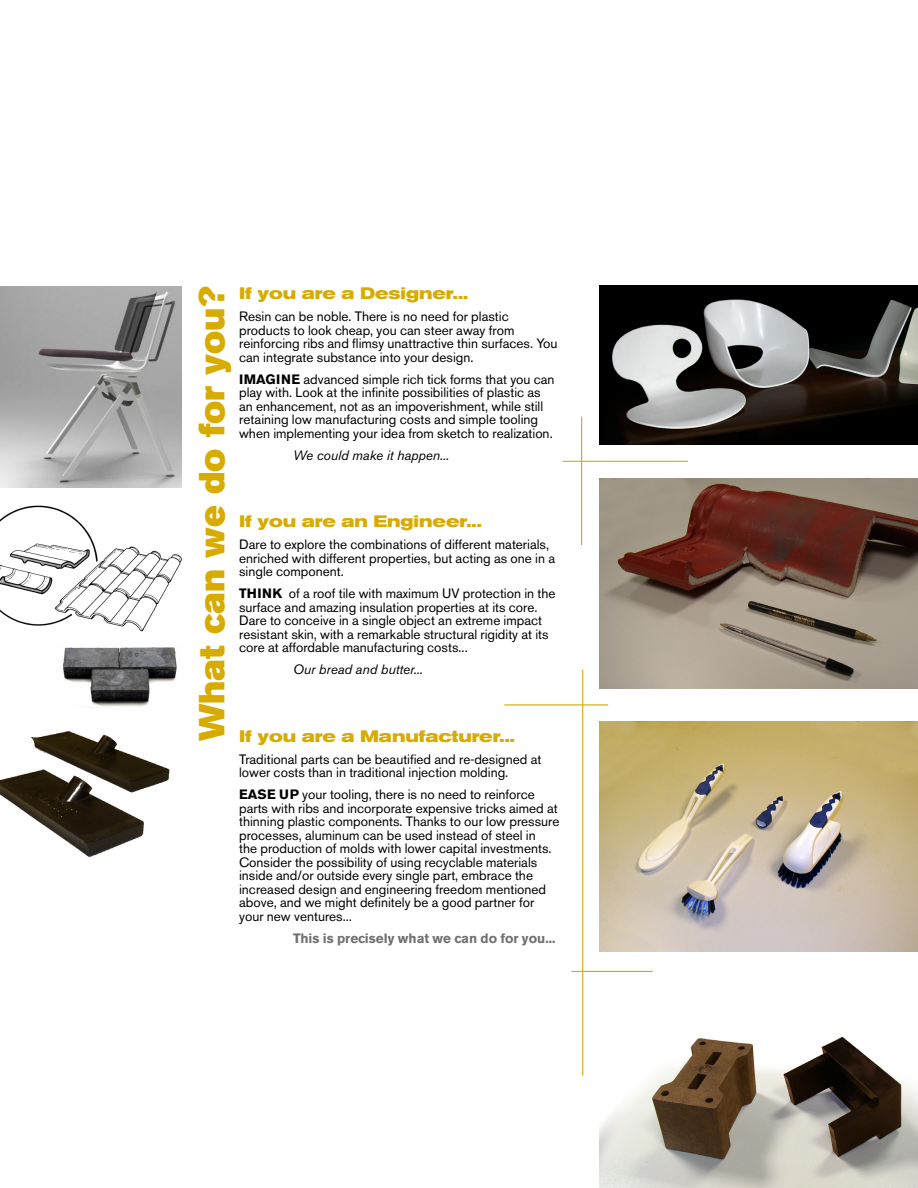
<style>
.page{position:relative;width:918px;height:1188px;background:#fff}
.page>*{position:absolute;margin:0;border:0;box-sizing:border-box;transform-origin:0 0}
.t1{font:36px "Akzidenz Grotesk BE Super";color:#d8ab00}
.t2{font:700 expanded 16.5px "Akzidenz Grotesk BE";color:#d8ab00}
.t3{font:13.5px/13.5px "Akzidenz Grotesk BE";color:#000}
.t4{font:italic 13.5px "Akzidenz Grotesk BE";color:#000}
.t5{font:700 13.5px "Akzidenz Grotesk BE";color:#707172}
.s1{font-weight:700}
</style>
<div class="page">
<hr style="left:563px;top:461px;width:125px;height:1px;background:#d8ab00">
<hr style="left:581px;top:417px;width:1px;height:128px;background:#d8ab00">
<img style="left:0;top:287px;width:182px;height:201px">
<img style="left:600px;top:286px;width:318px;height:159px">
<img style="left:0;top:707px;width:170px;height:150px">
<img style="left:600px;top:721px;width:318px;height:231px">
<img style="left:600px;top:478px;width:318px;height:211px">
<img style="left:0;top:505px;width:182px;height:127px">
<hr style="left:504px;top:704px;width:104px;height:1px;background:#d8ab00">
<hr style="left:582px;top:670px;width:1px;height:406px;background:#d8ab00">
<img style="left:600px;top:1036px;width:318px;height:152px">
<hr style="left:571px;top:971px;width:82px;height:1px;background:#d8ab00">
<img style="left:62px;top:647px;width:115px;height:60px">
<h1 class="t1" style="left:191px;top:741px;width:457px;rotate:-90deg">What can we do for you?</h1>
<p class="t2" style="left:239px;top:284px;width:231px">If you are a Designer...</p>
<p class="t3" style="left:239px;top:310px;width:320px">Resin can be noble. There is no need for plastic products to look cheap, you can steer away from reinforcing ribs and flimsy unattractive thin surfaces. You can integrate substance into your design.</p>
<p class="t3" style="left:239px;top:372px;width:317px"><span class="s1">IMAGINE</span> advanced simple rich tick forms that you can play with. Look at the infinite possibilities of plastic as an enhancement, not as an impoverishment, while still retaining low manufacturing costs and simple tooling when implementing your idea from sketch to realization.</p>
<p class="t4" style="left:293px;top:447px;width:158px">We could make it happen...</p>
<p class="t2" style="left:239px;top:512px;width:244px">If you are an Engineer...</p>
<p class="t3" style="left:239px;top:538px;width:317px">Dare to explore the combinations of different materials, enriched with different properties, but acting as one in a single component.</p>
<p class="t3" style="left:239px;top:587px;width:318px"><span class="s1">THINK</span> of a roof tile with maximum UV protection in the surface and amazing insulation properties at its core.<br>Dare to conceive in a single object an extreme impact resistant skin, with a remarkable structural rigidity at its core at affordable manufacturing costs...</p>
<p class="t4" style="left:293px;top:661px;width:131px">Our bread and butter...</p>
<p class="t2" style="left:239px;top:726px;width:277px">If you are a Manufacturer...</p>
<p class="t3" style="left:239px;top:752px;width:304px">Traditional parts can be beautified and re-designed at lower costs than in traditional injection molding.</p>
<p class="t3" style="left:239px;top:788px;width:322px"><span class="s1">EASE UP</span> your tooling, there is no need to reinforce parts with ribs and incorporate expensive tricks aimed at thinning plastic components. Thanks to our low pressure processes, aluminum can be used instead of steel in<br>the production of molds with lower capital investments.<br>Consider the possibility of using recyclable materials inside and/or outside every single part, embrace the increased design and engineering freedom mentioned above, and we might definitely be a good partner for your new ventures...</p>
<p class="t5" style="left:293px;top:930px;width:264px">This is precisely what we can do for you...</p>
</div>
